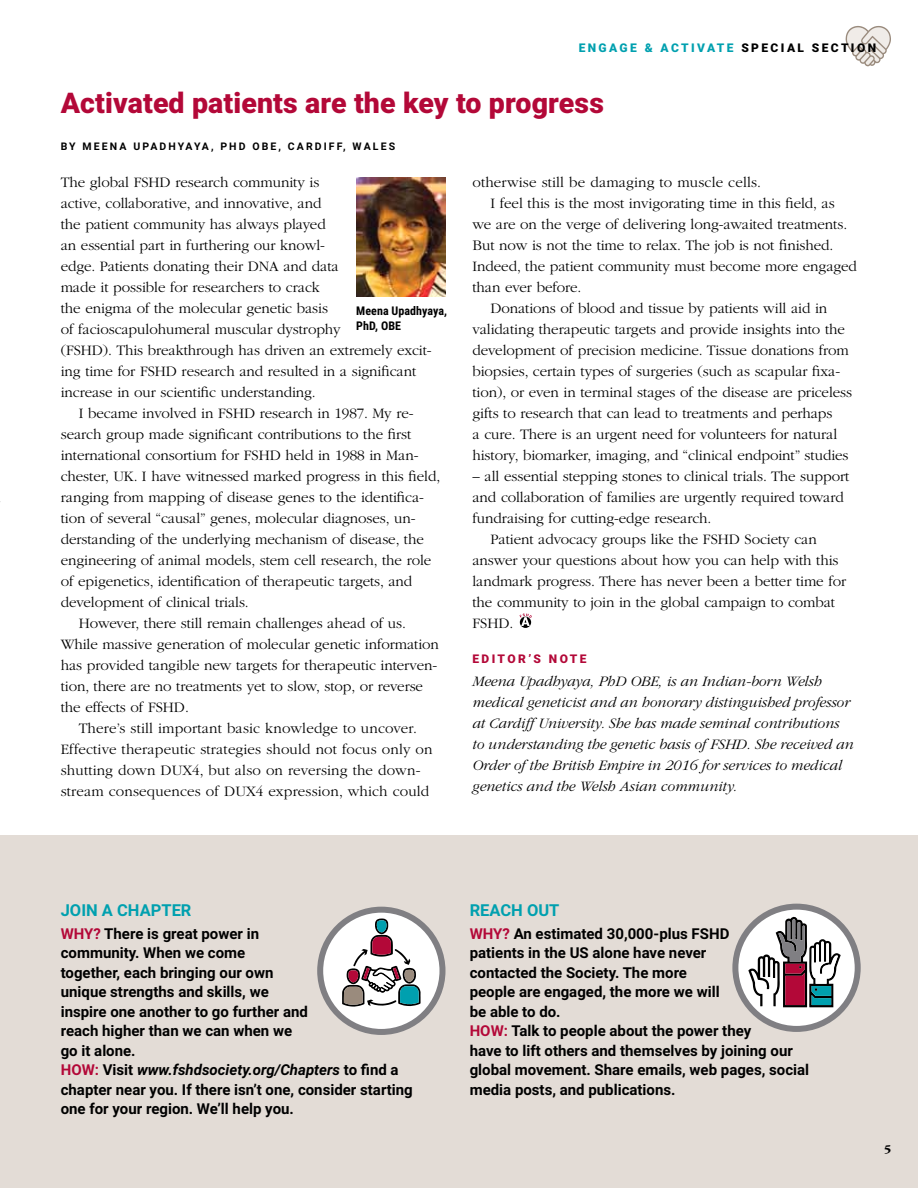
<style>
.page{position:relative;width:918px;height:1188px;background:#fff}
.page>*{position:absolute;margin:0;border:0;box-sizing:border-box;transform-origin:0 0}
.t1{font:900 28.5px "Roboto";letter-spacing:.005em;color:#b30838}
.t2{font:700 16.5px "Roboto";letter-spacing:.01em;color:#00a0af}
.t3{font:300 15px/21px "ITC Garamond Std";letter-spacing:-.005em;color:#000}
.t4{font:700 15px/19.5px "Roboto";color:#000}
.t5{font:italic 300 15px/21px "ITC Garamond Std";letter-spacing:-.005em;color:#000}
.t6{font:900 12px "Roboto";letter-spacing:.2em;color:#00a0af}
.t7{font:700 12px/15px "Roboto Condensed";letter-spacing:.005em;color:#000}
.t8{font:900 12px "Roboto";letter-spacing:.2em;color:#b30838}
.t9{font:700 12px "ITC Garamond Std";color:#000}
.t10{font:700 10.5px "Roboto";letter-spacing:.2em;color:#000}
.s1{color:#000}
.s2{color:#b30838}
.s3{font-style:italic}
</style>
<div class="page">
<div style="left:0;top:835px;width:918px;height:353px;background:#e3dcd6"></div>
<img style="left:356px;top:177px;width:90px;height:120px">
<svg style="left:320px;top:910px;width:122px;height:122px;background:#edeced"></svg>
<div style="left:317px;top:907px;width:128px;height:128px;border:6px solid #807f83;border-radius:50%"></div>
<svg style="left:735px;top:907px;width:123px;height:122px;background:#e4e4e5"></svg>
<div style="left:732px;top:904px;width:129px;height:128px;border:6px solid #807f83;border-radius:50%"></div>
<svg style="left:748px;top:917px;width:93px;height:90px;background:#aba1a7"></svg>
<svg style="left:342px;top:918px;width:79px;height:89px;background:#bdbabd"></svg>
<svg style="left:519px;top:613px;width:13px;height:15px"></svg>
<svg style="left:846px;top:26px;width:45px;height:40px"></svg>
<p class="t6" style="left:579px;top:39px;width:299px">Engage &amp; Act ivat e <span class="s1">Sp ecial Sect ion</span></p>
<h1 class="t1" style="left:61px;top:83px;width:545px">Activated patients are the key to progress</h1>
<p class="t10" style="left:61px;top:139px;width:336px">BY MEEN A U PADHYAYA, PH D OBE, CARDI FF, WALES</p>
<p class="t3" style="left:61px;top:172px;width:372px">The global FSHD research community is<br>active, collaborative, and innovative, and<br>the patient community has always played<br>an essential part in furthering our knowl-<br>edge. Patients donating their DNA and data<br>made it possible for researchers to crack<br>the enigma of the molecular genetic basis<br>of facioscapulohumeral muscular dystrophy<br>(FSHD). This breakthrough has driven an extremely excit&shy;ing time for FSHD research and resulted in a significant increase in our scientific understanding.</p>
<p class="t3" style="left:79px;top:403px;width:336px">I became involved in FSHD research in 1987. My re-</p>
<p class="t3" style="left:61px;top:424px;width:352px">search group made significant contributions to the first</p>
<p class="t3" style="left:61px;top:445px;width:359px">international consortium for FSHD held in 1988 in Man-</p>
<p class="t3" style="left:61px;top:466px;width:381px">chester, UK. I have witnessed marked progress in this field,</p>
<p class="t3" style="left:61px;top:487px;width:365px">ranging from mapping of disease genes to the identifica-</p>
<p class="t3" style="left:61px;top:508px;width:356px">tion of several “causal” genes, molecular diagnoses, un-</p>
<p class="t3" style="left:61px;top:529px;width:365px">derstanding of the underlying mechanism of disease, the</p>
<p class="t3" style="left:61px;top:550px;width:372px">engineering of animal models, stem cell research, the role</p>
<p class="t3" style="left:61px;top:571px;width:353px">of epigenetics, identification of therapeutic targets, and</p>
<p class="t3" style="left:61px;top:592px;width:190px">development of clinical trials.</p>
<p class="t3" style="left:79px;top:613px;width:329px">However, there still remain challenges ahead of us.</p>
<p class="t3" style="left:61px;top:634px;width:380px">While massive generation of molecular genetic information</p>
<p class="t3" style="left:61px;top:655px;width:378px">has provided tangible new targets for therapeutic interven-</p>
<p class="t3" style="left:61px;top:676px;width:364px">tion, there are no treatments yet to slow, stop, or reverse</p>
<p class="t3" style="left:61px;top:697px;width:130px">the effects of FSHD.</p>
<p class="t3" style="left:79px;top:718px;width:340px">There’s still important basic knowledge to uncover.</p>
<p class="t3" style="left:61px;top:739px;width:373px">Effective therapeutic strategies should not focus only on</p>
<p class="t3" style="left:61px;top:760px;width:361px">shutting down DUX4, but also on reversing the down-</p>
<p class="t3" style="left:61px;top:781px;width:370px">stream consequences of DUX4 expression, which could</p>
<p class="t7" style="left:356px;top:303px;width:92px">Meena Upadhyaya,<br>PhD, OBE</p>
<p class="t3" style="left:472px;top:172px;width:290px">otherwise still be damaging to muscle cells.</p>
<p class="t3" style="left:490px;top:193px;width:346px">I feel this is the most invigorating time in this field, as</p>
<p class="t3" style="left:472px;top:214px;width:376px">we are on the verge of delivering long-awaited treatments.</p>
<p class="t3" style="left:472px;top:235px;width:362px">But now is not the time to relax. The job is not finished.</p>
<p class="t3" style="left:472px;top:256px;width:386px">Indeed, the patient community must become more engaged</p>
<p class="t3" style="left:472px;top:277px;width:110px">than ever before.</p>
<p class="t3" style="left:490px;top:298px;width:338px">Donations of blood and tissue by patients will aid in</p>
<p class="t3" style="left:472px;top:319px;width:374px">validating therapeutic targets and provide insights into the</p>
<p class="t3" style="left:472px;top:340px;width:378px">development of precision medicine. Tissue donations from</p>
<p class="t3" style="left:472px;top:361px;width:369px">biopsies, certain types of surgeries (such as scapular fixa-</p>
<p class="t3" style="left:472px;top:382px;width:381px">tion), or even in terminal stages of the disease are priceless</p>
<p class="t3" style="left:472px;top:403px;width:362px">gifts to research that can lead to treatments and perhaps</p>
<p class="t3" style="left:472px;top:424px;width:366px">a cure. There is an urgent need for volunteers for natural</p>
<p class="t3" style="left:472px;top:445px;width:378px">history, biomarker, imaging, and “clinical endpoint” studies</p>
<p class="t3" style="left:472px;top:466px;width:379px">– all essential stepping stones to clinical trials. The support</p>
<p class="t3" style="left:472px;top:487px;width:373px">and collaboration of families are urgently required toward</p>
<p class="t3" style="left:472px;top:508px;width:241px">fundraising for cutting-edge research.</p>
<p class="t3" style="left:490px;top:529px;width:328px">Patient advocacy groups like the FSHD Society can</p>
<p class="t3" style="left:472px;top:550px;width:368px">answer your questions about how you can help with this</p>
<p class="t3" style="left:472px;top:571px;width:375px">landmark progress. There has never been a better time for</p>
<p class="t3" style="left:472px;top:592px;width:364px">the community to join in the global campaign to combat</p>
<p class="t3" style="left:472px;top:613px;width:42px">FSHD.</p>
<p class="t8" style="left:472px;top:650px;width:116px">Edit or’s not e</p>
<p class="t5" style="left:472px;top:670px;width:383px">Meena Upadhyaya, PhD OBE, is an Indian-born Welsh medical geneticist and an honorary distinguished professor at Cardiff University. She has made seminal contributions to understanding the genetic basis of FSHD. She received an Order of the British Empire in 2016 for services to medical genetics and the Welsh Asian community.</p>
<p class="t2" style="left:61px;top:899px;width:91px">Join a chapte</p>
<p class="t2" style="left:181px;top:899px;width:12px">r</p>
<p class="t4" style="left:61px;top:923px;width:354px"><span class="s2">Why?</span> There is great power in<br>community. When we come<br>together, each bringing our own<br>unique strengths and skills, we<br>inspire one another to go further and<br>reach higher than we can when we<br>go it alone.<br><span class="s2">How:</span> Visit <span class="s3">www.fshdsociety.org/Chapters</span> to find a chapter near you. If there isn’t one, consider starting one for your region. We’ll help you.</p>
<p class="t2" style="left:470px;top:899px;width:11px">Reac</p>
<p class="t2" style="left:511px;top:899px;width:45px">h out</p>
<p class="t4" style="left:470px;top:923px;width:341px"><span class="s2">Why?</span> An estimated 30,000-plus FSHD<br>patients in the US alone have never<br>contacted the Society. The more<br>people are engaged, the more we will<br>be able to do.<br><span class="s2">How:</span> Talk to people about the power they<br>have to lift others and themselves by joining our global movement. Share emails, web pages, social media posts, and publications.</p>
<p class="t9" style="left:884px;top:1142px;width:9px">5</p>
</div>
